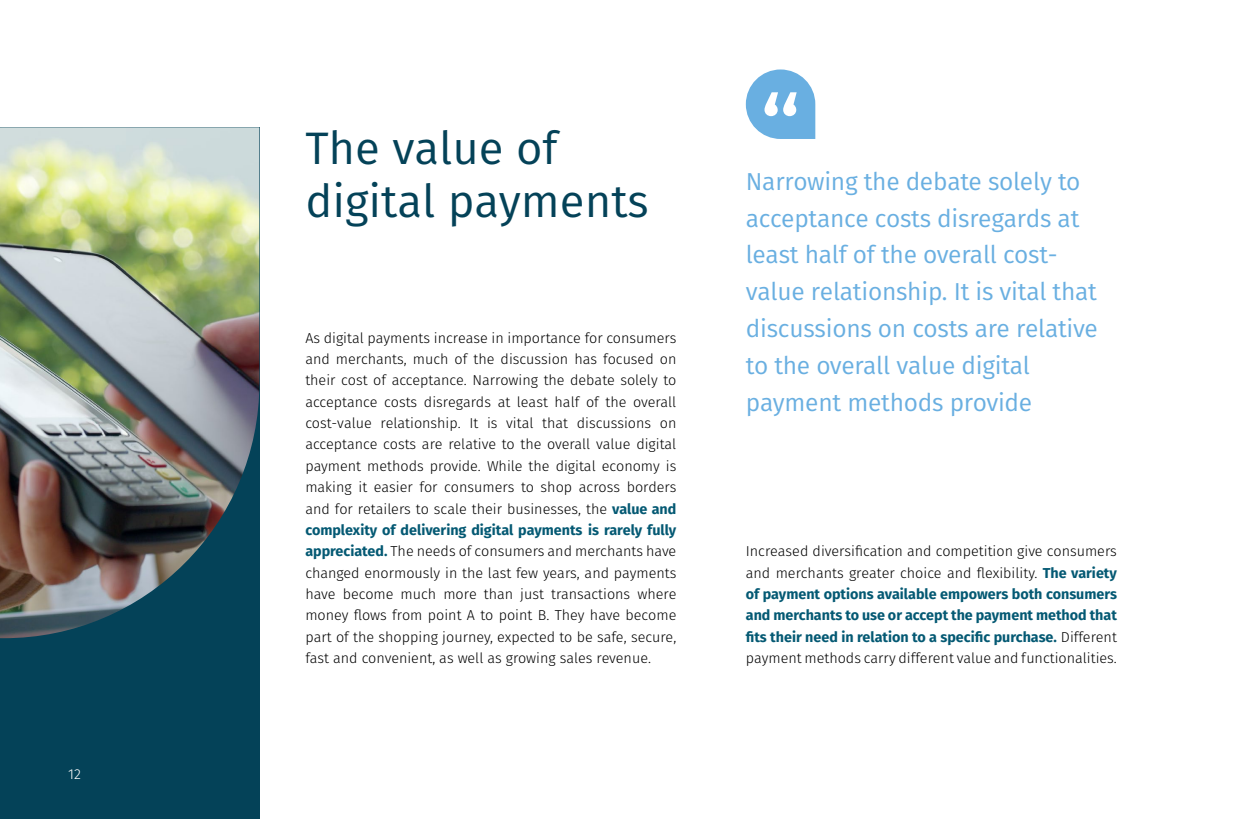
<style>
.page{position:relative;width:1241px;height:819px;background:#fff}
.page>*{position:absolute;margin:0;border:0;box-sizing:border-box;transform-origin:0 0}
.t1{font:45.5px/52.5px "Fira Sans";color:#044258}
.t2{font:24.5px/36.8px "Fira Sans";letter-spacing:-.01em;color:#69afe1}
.t3{font:300 14.35px/21.3px "Fira Sans";color:#000;text-align:justify}
.t4{font:300 14.35px "Fira Sans";color:#fff}
.s1{font-weight:700;color:#045973}
</style>
<div class="page">
<div style="left:0;top:127px;width:259px;height:692px;background:#044258"></div>
<svg style="left:745px;top:69px;width:70px;height:70px"></svg>
<img style="left:0;top:127px;width:259px;height:511px">
<p class="t4" style="left:68px;top:763px;width:14px">12</p>
<h1 class="t1" style="left:305px;top:122px;width:345px">The value of digital payments</h1>
<p class="t3" style="left:305px;top:327px;width:372px">As digital payments increase in importance for consumers and merchants, much of the discussion has focused on their cost of acceptance. Narrowing the debate solely to acceptance costs disregards at least half of the overall cost-value relationship. It is vital that discussions on acceptance costs are relative to the overall value digital payment methods provide. While the digital economy is making it easier for consumers to shop across borders and for retailers to scale their businesses, the <span class="s1">value and complexity of delivering digital payments is rarely fully appreciated.</span> The needs of consumers and merchants have changed enormously in the last few years, and payments have become much more than just transactions where money flows from point A to point B. They have become part of the shopping journey, expected to be safe, secure, fast and convenient, as well as growing sales revenue.</p>
<h2 class="t2" style="left:745px;top:163px;width:353px">Narrowing the debate solely to acceptance costs disregards at least half of the overall cost&shy;value relationship. It is vital that discussions on costs are relative to the overall value digital payment methods provide</h2>
<p class="t3" style="left:745px;top:540px;width:372px">Increased diversification and competition give consumers and merchants greater choice and flexibility. <span class="s1">The variety of payment options available empowers both consumers and merchants to use or accept the payment method that fits their need in relation to a specific purchase.</span> Different payment methods carry different value and functionalities.</p>
</div>
